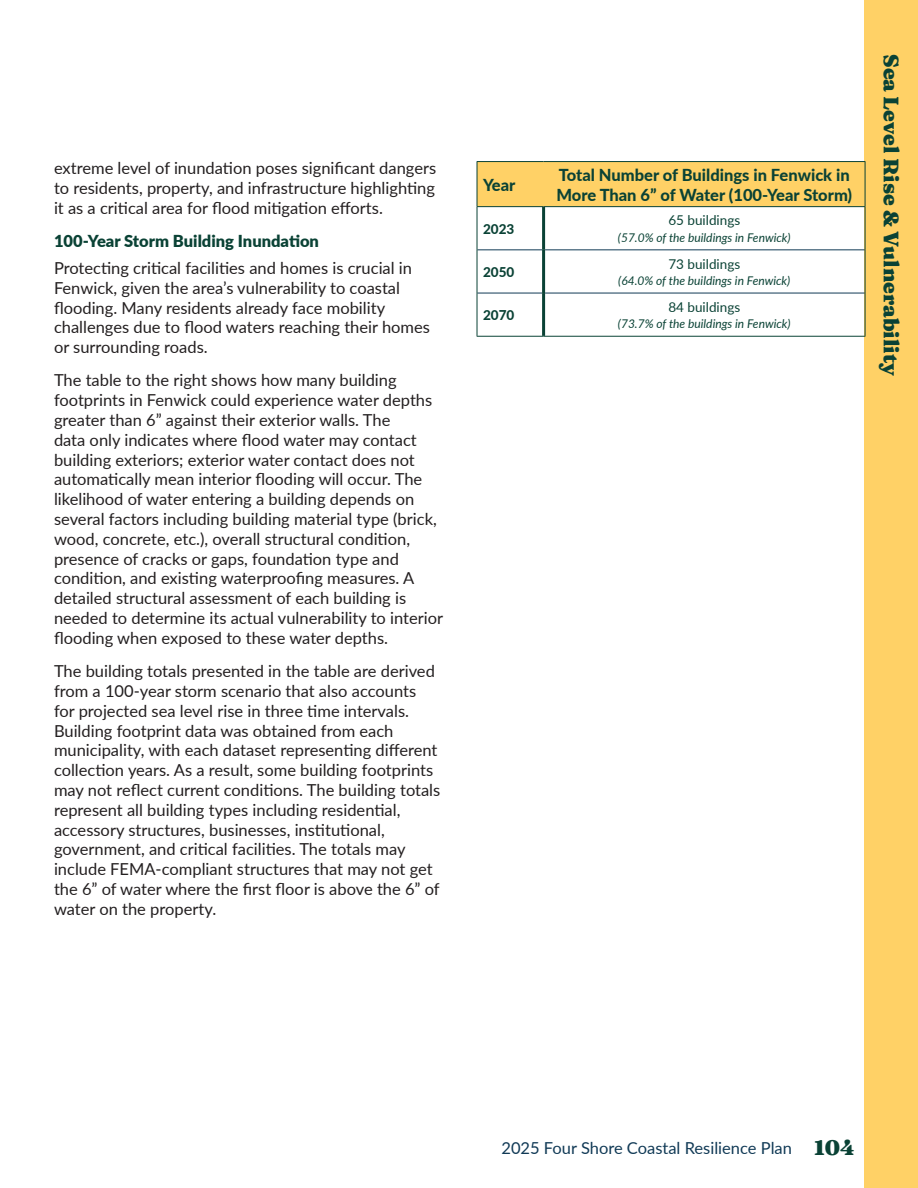
<style>
.page{position:relative;width:918px;height:1188px;background:#fff}
.page>*{position:absolute;margin:0;border:0;box-sizing:border-box;transform-origin:0 0}
.t1{font:900 21px "Fraunces 9 pt";color:#0a4235}
.t2{font:16.5px/19.8px "Lato";color:#231f20}
.Subheading_Green{font:800 16.5px/19.8px "Lato";color:#0a4235}
.t3{font:16.5px "Lato";color:#113a56}
.Subheading_Green-2{font:900 16.5px "Lato";color:#0a4235}
.Legend{font:13.5px "Lato";color:#0a4235}
.Legend-2{font:800 13.5px "Lato";color:#0a4235}
.Legend-3{font:italic 12px "Lato";color:#0a4235}
.s1{font-family:"Fraunces 9 pt";font-weight:900;font-size:21px;color:#0a4235}
</style>
<div class="page">
<div style="left:864px;top:0;width:54px;height:1188px;background:#ffd166"></div>
<div style="left:478px;top:162px;width:387px;height:44px;background:#ffd166"></div>
<hr style="left:477px;top:249px;width:65px;height:1px;background:#113a56">
<hr style="left:545px;top:249px;width:320px;height:1px;background:#113a56">
<hr style="left:477px;top:293px;width:65px;height:1px;background:#113a56">
<hr style="left:545px;top:293px;width:320px;height:1px;background:#113a56">
<hr style="left:477px;top:161px;width:67px;height:1px;background:#0a4235">
<hr style="left:477px;top:162px;width:1px;height:44px;background:#0a4235">
<hr style="left:544px;top:161px;width:321px;height:1px;background:#0a4235">
<hr style="left:865px;top:162px;width:1px;height:44px;background:#0a4235">
<hr style="left:477px;top:206px;width:67px;height:1px;background:#0a4235">
<hr style="left:544px;top:206px;width:321px;height:1px;background:#0a4235">
<hr style="left:477px;top:207px;width:1px;height:43px;background:#0a4235">
<hr style="left:477px;top:250px;width:1px;height:43px;background:#0a4235">
<hr style="left:477px;top:293px;width:1px;height:43px;background:#0a4235">
<hr style="left:477px;top:336px;width:67px;height:1px;background:#0a4235">
<hr style="left:542px;top:207px;width:3px;height:43px;background:#0a4235">
<hr style="left:542px;top:250px;width:3px;height:43px;background:#0a4235">
<hr style="left:542px;top:293px;width:3px;height:43px;background:#0a4235">
<hr style="left:865px;top:207px;width:1px;height:43px;background:#0a4235">
<hr style="left:865px;top:250px;width:1px;height:43px;background:#0a4235">
<hr style="left:865px;top:293px;width:1px;height:43px;background:#0a4235">
<hr style="left:544px;top:336px;width:321px;height:1px;background:#0a4235">
<p class="t2" style="left:54px;top:158px;width:384px;text-align:justify">extreme level of inundation poses significant dangers to residents, property, and infrastructure highlighting it as a critical area for flood mitigation efforts.</p>
<p class="Subheading_Green-2" style="left:54px;top:229px;width:267px">100-Year Storm Building Inundation</p>
<p class="t2" style="left:54px;top:257px;width:378px">Protecting critical facilities and homes is crucial in Fenwick, given the area’s vulnerability to coastal flooding. Many residents already face mobility challenges due to flood waters reaching their homes or surrounding roads.</p>
<p class="t2" style="left:54px;top:370px;width:391px">The table to the right shows how many building footprints in Fenwick could experience water depths greater than 6” against their exterior walls. The<br>data only indicates where flood water may contact building exteriors; exterior water contact does not automatically mean interior flooding will occur. The likelihood of water entering a building depends on several factors including building material type (brick, wood, concrete, etc.), overall structural condition, presence of cracks or gaps, foundation type and condition, and existing waterproofing measures. A detailed structural assessment of each building is needed to determine its actual vulnerability to interior flooding when exposed to these water depths.</p>
<p class="t2" style="left:54px;top:661px;width:388px">The building totals presented in the table are derived from a 100-year storm scenario that also accounts for projected sea level rise in three time intervals.<br>Building footprint data was obtained from each municipality, with each dataset representing different collection years. As a result, some building footprints may not reflect current conditions. The building totals represent all building types including residential, accessory structures, businesses, institutional, government, and critical facilities. The totals may include FEMA-compliant structures that may not get the 6” of water where the first floor is above the 6” of water on the property.</p>
<p class="Subheading_Green" style="left:483px;top:174px;width:34px">Year</p>
<p class="Subheading_Green" style="left:556px;top:164px;width:297px">Total Number of Buildings in Fenwick in<br>More Than 6” of Water (100-Year Storm)</p>
<p class="Legend-2" style="left:483px;top:219px;width:33px">2023</p>
<p class="Legend" style="left:668px;top:211px;width:73px">65 buildings</p>
<p class="Legend-3" style="left:618px;top:229px;width:174px">(57.0% of the buildings in Fenwick)</p>
<p class="Legend-2" style="left:483px;top:262px;width:33px">2050</p>
<p class="Legend-2" style="left:483px;top:305px;width:33px">2070</p>
<p class="Legend" style="left:668px;top:254px;width:73px">73 buildings</p>
<p class="Legend-3" style="left:618px;top:272px;width:174px">(64.0% of the buildings in Fenwick)</p>
<p class="Legend" style="left:668px;top:297px;width:73px">84 buildings</p>
<p class="Legend-3" style="left:618px;top:315px;width:174px">(73.7% of the buildings in Fenwick)</p>
<p class="t1" style="left:908px;top:54px;width:323px;rotate:90deg">Sea Level Rise &amp; Vulnerability</p>
<p class="t3" style="left:501px;top:1136px;width:355px">2025 Four Shore Coastal Resilience Plan <span class="s1">104</span></p>
</div>
